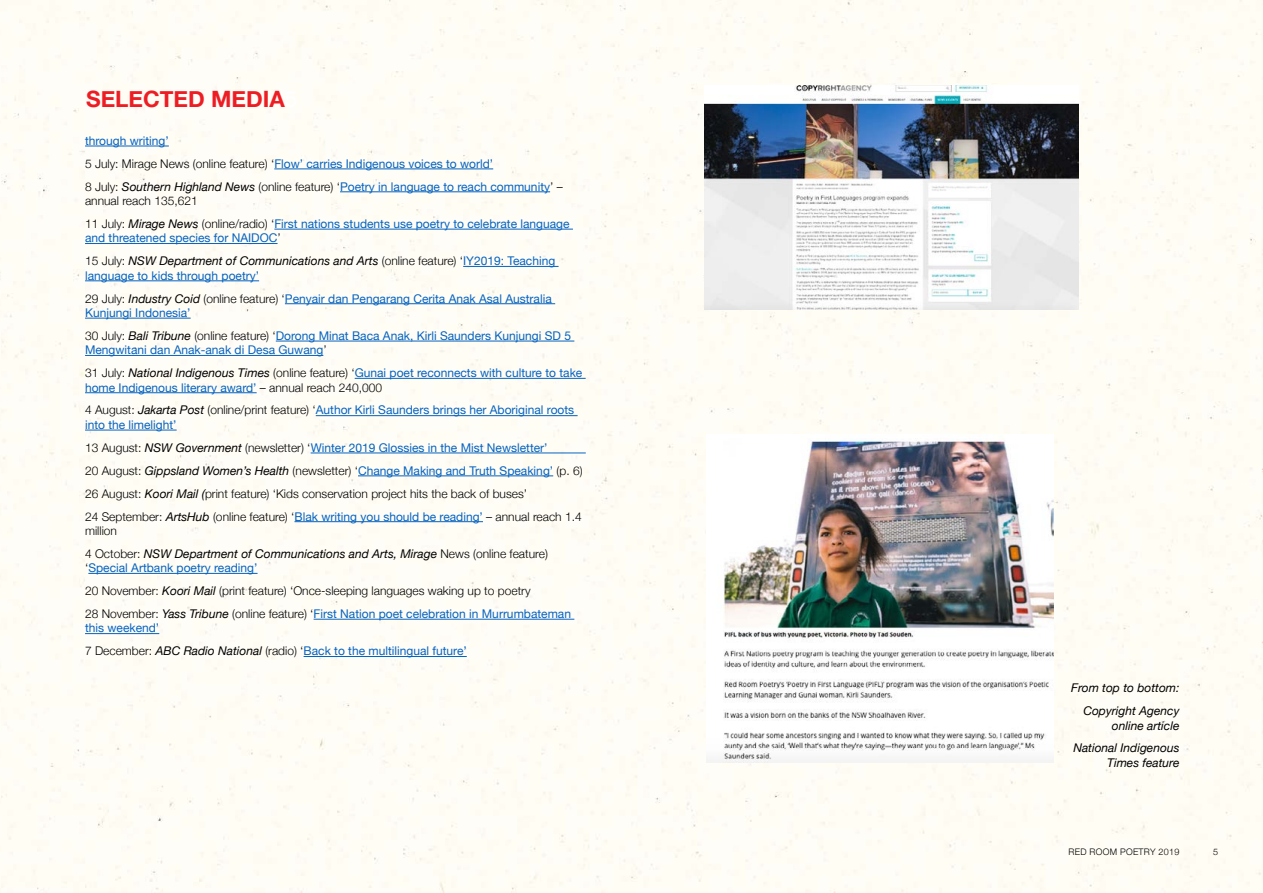
<style>
.page{position:relative;width:1263px;height:893px;background:#fffdf4}
.page>*{position:absolute;margin:0;border:0;box-sizing:border-box;transform-origin:0 0}
.t1{font:700 22.5px "Helvetica Neue";color:#ed1d24}
.t2{font:12px/23px "Helvetica Neue";color:#0563c1}
.t3{font:300 12px/23px "Helvetica Neue";color:#000}
.t4{font:italic 12px/23px "Helvetica Neue";color:#000;text-align:right}
.t5{font:300 9px "Helvetica Neue";letter-spacing:.03em;color:#000}
.s1{color:#fff}
.s2{font-weight:300;color:#000}
.s3{font-style:italic;color:#000}
.s4{font-weight:400;color:#0563c1}
.s5{font-weight:400;font-style:italic}
.s6{font-weight:300;font-style:normal}
</style>
<div class="page">
<svg style="left:1179px;top:115px;width:84px;height:14px"></svg>
<svg style="left:1179px;top:752px;width:84px;height:13px"></svg>
<svg style="left:1179px;top:392px;width:84px;height:4px"></svg>
<svg style="left:1179px;top:291px;width:84px;height:8px"></svg>
<svg style="left:1179px;top:201px;width:84px;height:11px"></svg>
<div style="left:1179px;top:437px;width:84px;height:239px;background:#fffdf4"></div>
<hr style="left:85px;top:146px;width:84px;height:1px;background:#0563c1">
<hr style="left:274px;top:169px;width:219px;height:1px;background:#0563c1">
<hr style="left:340px;top:191px;width:210px;height:1px;background:#0563c1">
<hr style="left:274px;top:229px;width:299px;height:1px;background:#0563c1">
<hr style="left:85px;top:243px;width:193px;height:1px;background:#0563c1">
<hr style="left:463px;top:266px;width:96px;height:1px;background:#0563c1">
<hr style="left:85px;top:281px;width:174px;height:1px;background:#0563c1">
<hr style="left:285px;top:303px;width:270px;height:1px;background:#0563c1">
<hr style="left:85px;top:318px;width:106px;height:1px;background:#0563c1">
<hr style="left:276px;top:341px;width:298px;height:1px;background:#0563c1">
<hr style="left:85px;top:355px;width:238px;height:1px;background:#0563c1">
<hr style="left:355px;top:378px;width:231px;height:1px;background:#0563c1">
<hr style="left:85px;top:392px;width:172px;height:1px;background:#0563c1">
<hr style="left:316px;top:415px;width:262px;height:1px;background:#0563c1">
<hr style="left:85px;top:430px;width:92px;height:1px;background:#0563c1">
<hr style="left:311px;top:453px;width:275px;height:1px;background:#0563c1">
<hr style="left:358px;top:476px;width:195px;height:1px;background:#0563c1">
<hr style="left:294px;top:521px;width:189px;height:1px;background:#0563c1">
<hr style="left:88px;top:573px;width:170px;height:1px;background:#0563c1">
<hr style="left:314px;top:619px;width:260px;height:1px;background:#0563c1">
<hr style="left:85px;top:633px;width:74px;height:1px;background:#0563c1">
<hr style="left:304px;top:656px;width:163px;height:1px;background:#0563c1">
<img style="left:704px;top:85px;width:375px;height:224px">
<img style="left:707px;top:435px;width:346px;height:327px">
<h1 class="t1" style="left:86px;top:81px;width:213px">SELECTED MEDIA<span class="s1">5</span></h1>
<p class="t2" style="left:85px;top:130px;width:479px">through writing’<br><span class="s2">5 July: Mirage News (online feature) ‘</span>Flow’ carries Indigenous voices to world’<br><span class="s2">8 July:</span> <span class="s3">Southern Highland News</span> <span class="s2">(online feature) ‘</span>Poetry in language to reach community<span class="s2">’ –</span></p>
<p class="t2" style="left:85px;top:190px;width:486px"><span class="s2">annual reach 135,621<br>11 July:</span> <span class="s3">Mirage News</span> <span class="s2">(online/radio) ‘</span>First nations students use poetry to celebrate language</p>
<p class="t2" style="left:85px;top:227px;width:472px">and threatened species for NAIDOC<span class="s2">’<br>15 July:</span> <span class="s3">NSW Department of Communications and Arts</span> <span class="s2">(online feature) ‘</span>IY2019: Teaching</p>
<p class="t2" style="left:85px;top:265px;width:468px">language to kids through poetry’<br><span class="s2">29 July:</span> <span class="s3">Industry Coid</span> <span class="s2">(online feature) ‘</span>Penyair dan Pengarang Cerita Anak Asal Australia</p>
<p class="t2" style="left:85px;top:302px;width:487px">Kunjungi Indonesia’<br><span class="s2">30 July:</span> <span class="s3">Bali Tribune</span> <span class="s2">(online feature) ‘</span>Dorong Minat Baca Anak, Kirli Saunders Kunjungi SD 5</p>
<p class="t2" style="left:85px;top:339px;width:499px">Mengwitani dan Anak-anak di Desa Guwang<span class="s2">’<br>31 July:</span> <span class="s3">National Indigenous Times</span> <span class="s2">(online feature) ‘</span>Gunai poet reconnects with culture to take</p>
<p class="t2" style="left:85px;top:376px;width:491px">home Indigenous literary award’ <span class="s2">– annual reach 240,000<br>4 August:</span> <span class="s3">Jakarta Post</span> <span class="s2">(online/print feature) ‘</span>Author Kirli Saunders brings her Aboriginal roots</p>
<p class="t3" style="left:85px;top:412px;width:499px"><span class="s4">into the limelight’<br></span>13 August: <span class="s5">NSW Government</span> (newsletter) ‘<span class="s4">Winter 2019 Glossies in the Mist Newsletter’<br></span>20 August: <span class="s5">Gippsland Women’s Health</span> (newsletter) ‘<span class="s4">Change Making and Truth Speaking’</span> (p. 6)<br>26 August: <span class="s5">Koori Mail (</span>print feature) ‘Kids conservation project hits the back of buses’<br>24 September: <span class="s5">ArtsHub</span> (online feature) ‘<span class="s4">Blak writing you should be reading’</span> – annual reach 1.4</p>
<p class="t4" style="left:85px;top:520px;width:464px;text-align:left"><span class="s6">million<br>4 October:</span> NSW Department of Communications and Arts, Mirage <span class="s6">News (online feature)</span></p>
<p class="t3" style="left:85px;top:556px;width:487px">‘<span class="s4">Special Artbank poetry reading’<br></span>20 November: <span class="s5">Koori Mail</span> (print feature) ‘Once-sleeping languages waking up to poetry<br>28 November: <span class="s5">Yass Tribune</span> (online feature) ‘<span class="s4">First Nation poet celebration in Murrumbateman</span></p>
<p class="t2" style="left:85px;top:617px;width:383px">this weekend’<br><span class="s2">7 December:</span> <span class="s3">ABC Radio National</span> <span class="s2">(radio) ‘</span>Back to the multilingual future’</p>
<p class="t4" style="left:1071px;top:677px;width:110px">From top to bottom:<br>Copyright Agency</p>
<p class="t4" style="left:1073px;top:714px;width:108px">online article<br>National Indigenous</p>
<p class="t4" style="left:1107px;top:752px;width:74px">Times feature</p>
<p class="t5" style="left:1068px;top:844px;width:112px">RED ROOM POETRY 2019</p>
<p class="t5" style="left:1213px;top:844px;width:7px">5</p>
</div>
